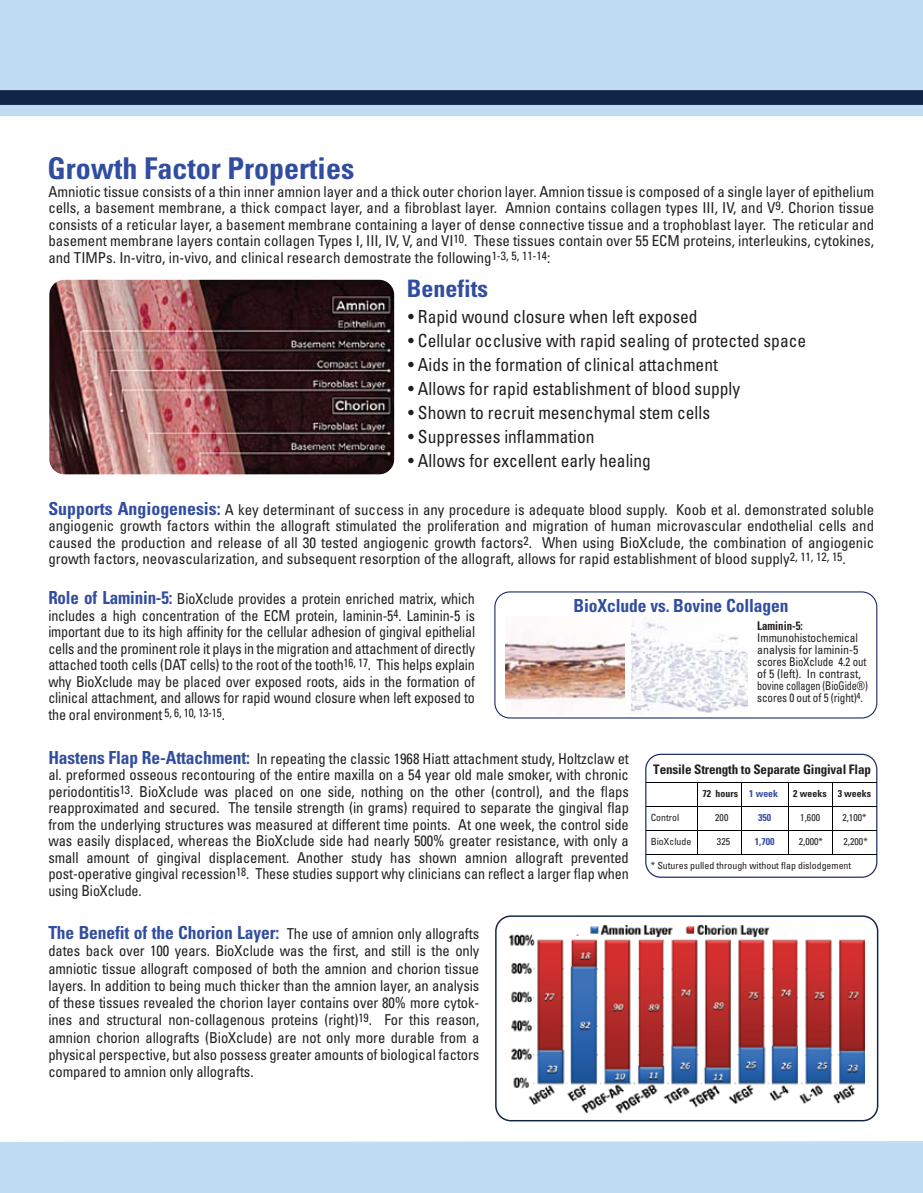
<style>
.page{position:relative;width:923px;height:1193px;background:#fff}
.page>*{position:absolute;margin:0;border:0;box-sizing:border-box;transform-origin:0 0}
.t1{font:700 condensed 30px "Univers";color:#314d9f}
.t2{font:700 condensed 24px "Univers";color:#314d9f}
.t3{font:condensed 18px "Univers";color:#231f20}
.t4{font:700 condensed 18px "Univers";letter-spacing:-.005em;color:#314d9f}
.t5{font:condensed 15px/16.5px "Univers";letter-spacing:-.005em;color:#231f20;text-align:justify}
.t6{font:condensed 15px/16.5px "Univers";letter-spacing:-.005em;color:#231f20;text-align:justify;scale:.94 1}
.t7{font:700 condensed 13.05px "Univers";letter-spacing:-.015em;color:#231f20}
.t8{font:condensed 12px/12px "Univers";color:#231f20;scale:.95 1}
.t9{font:700 condensed 12px "Univers";color:#231f20;scale:.9 1}
.t10{font:condensed 9.9px "Univers";color:#231f20}
.t11{font:700 condensed 9.9px "Univers";color:#231f20}
.t12{font:700 condensed 9.9px "Univers";color:#344ea2}
.s1{font-weight:700;font-size:18px;color:#314d9f}
.s2{font-weight:400;font-size:15px;color:#231f20}
.s3{color:#344ea2}
</style>
<div class="page">
<div style="left:0;top:0;width:922px;height:117px;background:#c0dcf3"></div>
<svg style="left:0;top:90px;width:922px;height:15px;background:#15264b"></svg>
<div style="left:0;top:1141px;width:922px;height:51px;background:#c0dcf3"></div>
<img style="left:505px;top:619px;width:242px;height:94px">
<div style="left:494px;top:591px;width:382px;height:127px;border:1px solid #1d2d6b;border-radius:15px"></div>
<div style="left:645px;top:753px;width:232px;height:124px;border:1px solid #1d2d6b;border-radius:15px"></div>
<div style="left:495px;top:915px;width:383px;height:206px;border:1px solid #132449;border-radius:15px"></div>
<svg style="left:697px;top:783px;width:1px;height:23px"></svg>
<svg style="left:741px;top:783px;width:1px;height:23px"></svg>
<svg style="left:832px;top:783px;width:1px;height:23px"></svg>
<hr style="left:697px;top:806px;width:1px;height:48px;background:#000">
<hr style="left:741px;top:806px;width:1px;height:48px;background:#000">
<hr style="left:787px;top:806px;width:1px;height:48px;background:#000">
<hr style="left:832px;top:806px;width:1px;height:48px;background:#000">
<hr style="left:645px;top:782px;width:231px;height:1px;background:#000">
<hr style="left:645px;top:806px;width:231px;height:1px;background:#000">
<hr style="left:645px;top:830px;width:231px;height:1px;background:#000">
<hr style="left:645px;top:854px;width:231px;height:1px;background:#000">
<img style="left:49px;top:280px;width:345px;height:194px">
<div style="left:624px;top:614px;width:6px;height:98px;background:#fff"></div>
<img style="left:509px;top:924px;width:354px;height:189px">
<h1 class="t1" style="left:47px;top:150px;width:308px">Growth Factor Properties</h1>
<p class="t5" style="left:48px;top:183px;width:827px">Amniotic tissue consists of a thin inner amnion layer and a thick outer chorion layer. Amnion tissue is composed of a single layer of epithelium cells, a basement membrane, a thick compact layer, and a fibroblast layer. Amnion contains collagen types III, IV, and V<sup>9</sup>. Chorion tissue consists of a reticular layer, a basement membrane containing a layer of dense connective tissue and a trophoblast layer. The reticular and basement membrane layers contain collagen Types I, III, IV, V, and VI<sup>10</sup>. These tissues contain over 55 ECM proteins, interleukins, cytokines, and TIMPs. In-vitro, in-vivo, and clinical research demostrate the following<sup>1-3,</sup> <sup>5,</sup> <sup>11-14</sup>:</p>
<h2 class="t2" style="left:406px;top:274px;width:83px">Benefits</h2>
<p class="t3" style="left:408px;top:305px;width:290px">• Rapid wound closure when left exposed</p>
<p class="t3" style="left:408px;top:329px;width:399px">• Cellular occlusive with rapid sealing of protected space</p>
<p class="t3" style="left:408px;top:353px;width:311px">• Aids in the formation of clinical attachment</p>
<p class="t3" style="left:408px;top:377px;width:333px">• Allows for rapid establishment of blood supply</p>
<p class="t3" style="left:408px;top:401px;width:303px">• Shown to recruit mesenchymal stem cells</p>
<p class="t3" style="left:408px;top:425px;width:188px">• Suppresses inflammation</p>
<p class="t3" style="left:408px;top:449px;width:244px">• Allows for excellent early healing</p>
<p class="t5" style="left:48px;top:500px;width:827px"><span class="s1">Supports Angiogenesis:</span> A key determinant of success in any procedure is adequate blood supply. Koob et al. demonstrated soluble angiogenic growth factors within the allograft stimulated the proliferation and migration of human microvascular endothelial cells and caused the production and release of all 30 tested angiogenic growth factors<sup>2</sup>. When using BioXclude, the combination of angiogenic growth factors, neovascularization, and subsequent resorption of the allograft, allows for rapid establishment of blood supply<sup>2,</sup> <sup>11,</sup> <sup>12,</sup> <sup>15</sup>.</p>
<p class="t6" style="left:48px;top:590px;width:455px"><span class="s1">Role of Laminin-5:</span> BioXclude provides a protein enriched matrix, which includes a high concentration of the ECM protein, laminin-5<sup>4</sup>. Laminin-5 is important due to its high affinity for the cellular adhesion of gingival epithelial cells and the prominent role it plays in the migration and attachment of directly attached tooth cells (DAT cells) to the root of the tooth<sup>16,</sup> <sup>17</sup>. This helps explain why BioXclude may be placed over exposed roots, aids in the formation of clinical attachment, and allows for rapid wound closure when left exposed to the oral environment <sup>5,</sup> <sup>6,</sup> <sup>10,</sup> <sup>13-15</sup>.</p>
<p class="t5" style="left:48px;top:750px;width:582px"><span class="s1">Hastens Flap Re-Attachment:</span> In repeating the classic 1968 Hiatt attachment study, Holtzclaw et al. preformed osseous recontouring of the entire maxilla on a 54 year old male smoker, with chronic periodontitis<sup>13</sup>. BioXclude was placed on one side, nothing on the other (control), and the flaps reapproximated and secured. The tensile strength (in grams) required to separate the gingival flap from the underlying structures was measured at different time points. At one week, the control side was easily displaced, whereas the BioXclude side had nearly 500% greater resistance, with only a small amount of gingival displacement. Another study has shown amnion allograft prevented post-operative gingival recession<sup>18</sup>. These studies support why clinicians can reflect a larger flap when using BioXclude.</p>
<p class="t4" style="left:48px;top:921px;width:432px">The Benefit of the Chorion Layer: <span class="s2">The use of amnion only allografts</span></p>
<p class="t5" style="left:48px;top:941px;width:432px;line-height:17.2px">dates back over 100 years. BioXclude was the first, and still is the only amniotic tissue allograft composed of both the amnion and chorion tissue layers. In addition to being much thicker than the amnion layer, an analysis of these tissues revealed the chorion layer contains over 80% more cytok&shy;ines and structural non-collagenous proteins (right)<sup>19</sup>. For this reason, amnion chorion allografts (BioXclude) are not only more durable from a physical perspective, but also possess greater amounts of biological factors compared to amnion only allografts.</p>
<p class="t4" style="left:573px;top:594px;width:216px">BioXclude vs. Bovine Collagen</p>
<p class="t9" style="left:757px;top:618px;width:52px">Laminin-5:</p>
<p class="t8" style="left:757px;top:631px;width:118px">Immunohistochemical analysis for laminin-5 scores BioXclude 4.2 out of 5 (left). In contrast, bovine collagen (BioGide®) scores 0 out of 5 (right)<sup>4</sup>.</p>
<p class="t7" style="left:653px;top:760px;width:219px">Tensile Strength to Separate Gingival Flap</p>
<p class="t11" style="left:702px;top:787px;width:77px">72 hours <span class="s3">1 week</span></p>
<p class="t11" style="left:793px;top:787px;width:79px">2 weeks 3 weeks</p>
<p class="t10" style="left:650px;top:810px;width:30px">Control</p>
<p class="t10" style="left:715px;top:810px;width:15px">200</p>
<p class="t12" style="left:757px;top:811px;width:15px">350</p>
<p class="t10" style="left:800px;top:810px;width:21px">1,600</p>
<p class="t10" style="left:842px;top:810px;width:26px">2,100*</p>
<p class="t10" style="left:650px;top:835px;width:42px">BioXclude</p>
<p class="t10" style="left:716px;top:835px;width:15px">325</p>
<p class="t12" style="left:754px;top:835px;width:21px">1,700</p>
<p class="t10" style="left:798px;top:835px;width:26px">2,000*</p>
<p class="t10" style="left:843px;top:835px;width:26px">2,200*</p>
<p class="t10" style="left:650px;top:859px;width:202px">* Sutures pulled through without flap dislodgement</p>
</div>
